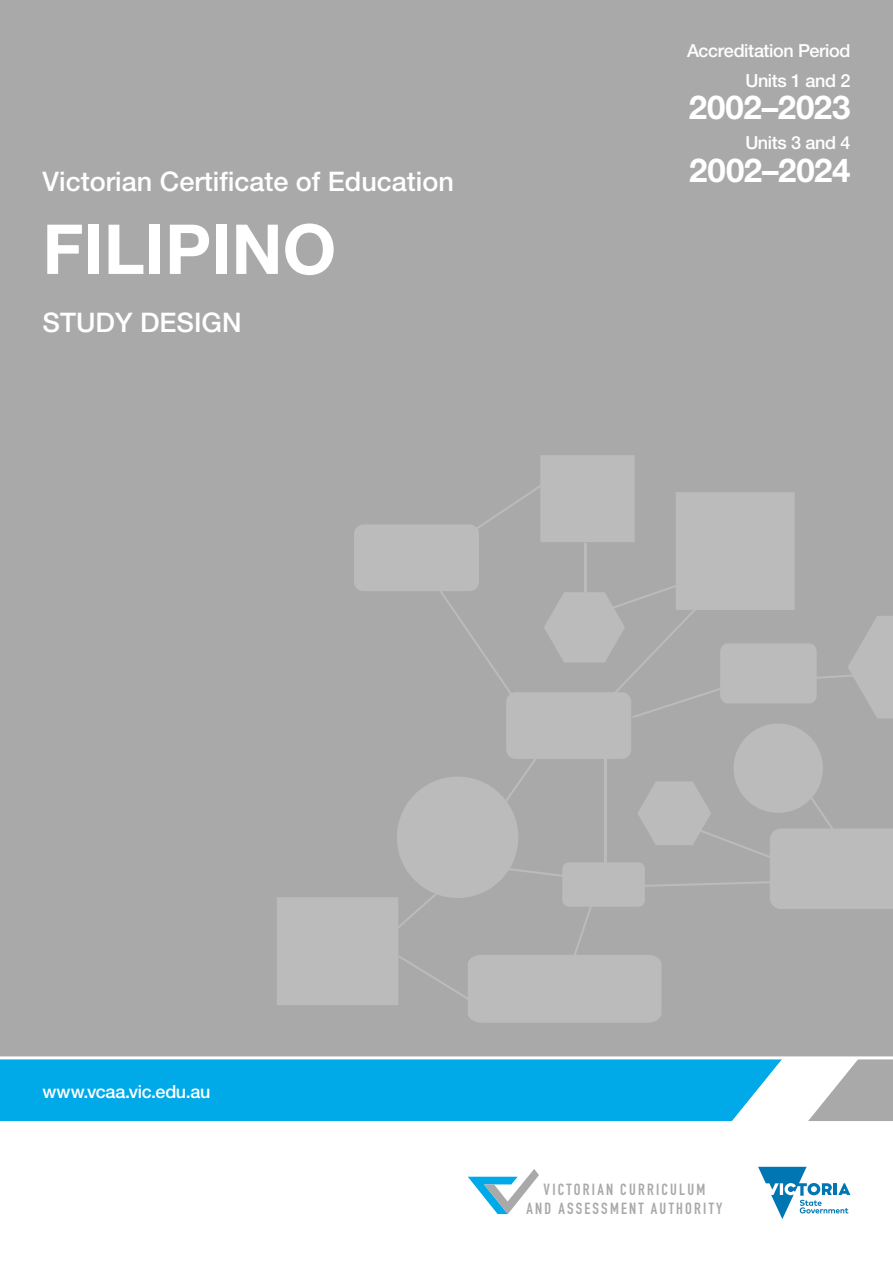
<style>
.page{position:relative;width:893px;height:1263px;background:#fff}
.page>*{position:absolute;margin:0;border:0;box-sizing:border-box;transform-origin:0 0}
.t1{font:700 69px "Helvetica Neue LT";color:#fff}
.t2{font:700 33px "Helvetica Neue LT";letter-spacing:-.005em;color:#fff}
.t3{font:500 27px "Helvetica Neue LT";color:#fff}
.t4{font:500 18px/30.2px "Helvetica Neue LT";letter-spacing:-.02em;color:#fff;text-align:right}
.t5{font:15.9px/19px "DIN Engschrift Alternate";letter-spacing:.14em;color:#a9a9a9;text-align:center}
</style>
<div class="page">
<svg style="left:468px;top:1169px;width:71px;height:45px"></svg>
<svg style="left:758px;top:1167px;width:92px;height:52px"></svg>
<div style="left:0;top:0;width:893px;height:1059px;background:#a9a9a9"></div>
<div style="left:0;top:1059px;width:732px;height:62px;background:#00a9e7"></div>
<svg style="left:732px;top:1059px;width:161px;height:62px"></svg>
<svg style="left:277px;top:455px;width:616px;height:568px"></svg>
<hr style="left:0;top:1056px;width:893px;height:3px;background:#fff">
<h3 class="t3" style="left:43px;top:165px;width:413px">Victorian Certificate of Education</h3>
<h1 class="t1" style="left:43px;top:207px;width:295px">FILIPINO</h1>
<h3 class="t3" style="left:43px;top:306px;width:200px">STUDY DESIGN</h3>
<p class="t4" style="left:687px;top:35px;width:165px">Accreditation Period<br>Units 1 and 2</p>
<h2 class="t2" style="left:689px;top:87px;width:163px">2002–2023</h2>
<p class="t4" style="left:745px;top:128px;width:107px">Units 3 and 4</p>
<h2 class="t2" style="left:689px;top:150px;width:163px">2002–2024</h2>
<p class="t4" style="left:43px;top:1076px;width:169px">www.vcaa.vic.edu.au</p>
<p class="t5" style="left:526px;top:1180px;width:198px">VICTORIAN CURRICULUM<br>AND ASSESSMENT AUTHORITY</p>
</div>
